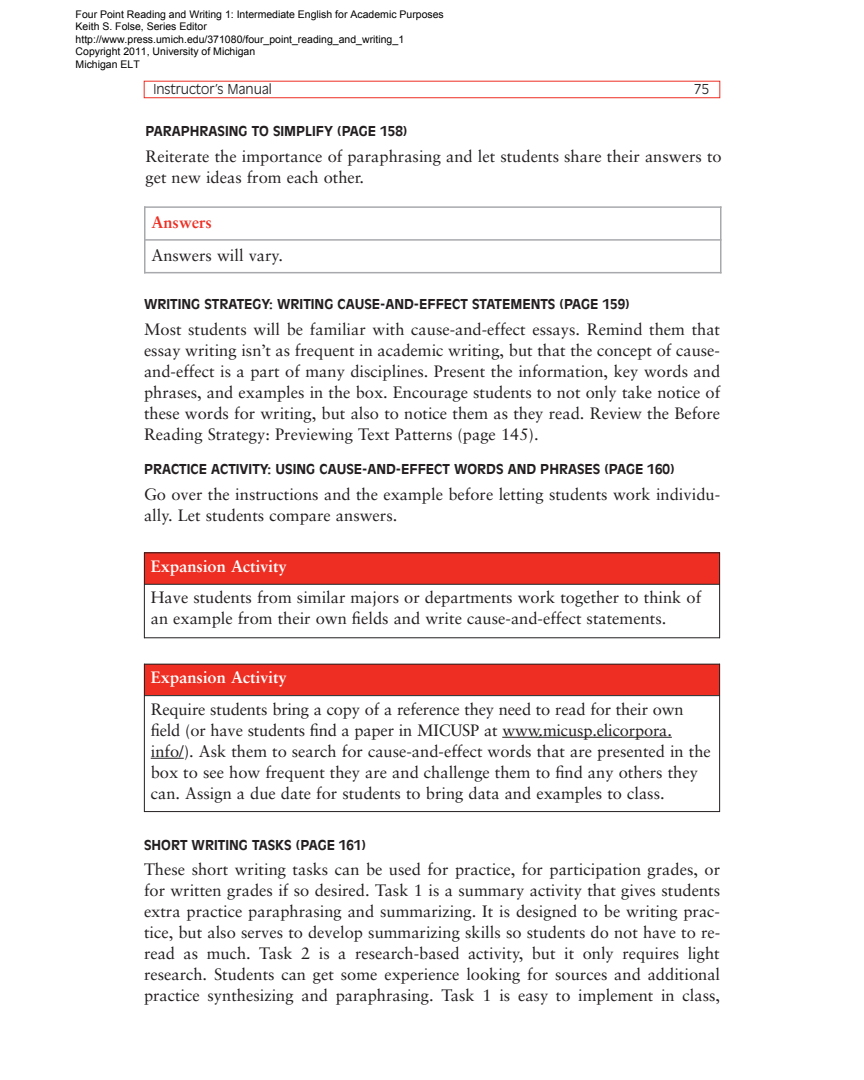
<style>
.page{position:relative;width:864px;height:1080px;background:#fff}
.page>*{position:absolute;margin:0;border:0;box-sizing:border-box;transform-origin:0 0}
.t1{font:16.5px/21px "Sabon";color:#231f20}
.t2{font:700 16.5px "Sabon";color:#fff}
.t3{font:700 16.5px "Sabon";color:#ee2e22}
.t4{font:700 13.5px "Antique Olive";color:#231f20}
.t5{font:300 13.5px "Antique Olive";color:#231f20}
.t6{font:10.5px/12.6px "Arial";color:#000}
</style>
<div class="page">
<div style="left:144px;top:81px;width:576px;height:17px;border:1px solid #ee2e22"></div>
<hr style="left:144px;top:206px;width:2px;height:67px;background:#a8a9ad">
<hr style="left:720px;top:206px;width:2px;height:67px;background:#a8a9ad">
<hr style="left:144px;top:206px;width:578px;height:2px;background:#a8a9ad">
<hr style="left:144px;top:239px;width:578px;height:2px;background:#a8a9ad">
<hr style="left:144px;top:272px;width:578px;height:1px;background:#a8a9ad">
<div style="left:144px;top:552px;width:576px;height:32px;background:#ee2e22"></div>
<hr style="left:144px;top:552px;width:1px;height:86px;background:#231f20">
<hr style="left:719px;top:552px;width:1px;height:86px;background:#231f20">
<hr style="left:144px;top:552px;width:576px;height:1px;background:#231f20">
<hr style="left:144px;top:584px;width:576px;height:1px;background:#231f20">
<hr style="left:144px;top:637px;width:576px;height:1px;background:#231f20">
<div style="left:144px;top:664px;width:576px;height:32px;background:#ee2e22"></div>
<hr style="left:502px;top:737px;width:38px;height:1px;background:#231f20">
<hr style="left:539px;top:737px;width:133px;height:1px;background:#231f20">
<hr style="left:151px;top:758px;width:33px;height:1px;background:#231f20">
<hr style="left:144px;top:664px;width:1px;height:148px;background:#231f20">
<hr style="left:719px;top:664px;width:1px;height:148px;background:#231f20">
<hr style="left:144px;top:664px;width:576px;height:1px;background:#231f20">
<hr style="left:144px;top:695px;width:576px;height:1px;background:#231f20">
<hr style="left:144px;top:811px;width:576px;height:1px;background:#231f20">
<p class="t6" style="left:76px;top:8px;width:370px">Four Point Reading and Writing 1: Intermediate English for Academic Purposes Keith S. Folse, Series Editor http://www.press.umich.edu/371080/four_point_reading_and_writing_1<br>Copyright 2011, University of Michigan<br>Michigan ELT</p>
<p class="t5" style="left:153px;top:83px;width:120px">Instructor’s Manual</p>
<p class="t5" style="left:694px;top:83px;width:17px">75</p>
<p class="t4" style="left:146px;top:126px;width:263px">PARAPHRASING TO SIMPLIFY (PAGE 158)</p>
<p class="t1" style="left:146px;top:147px;width:578px">Reiterate the importance of paraphrasing and let students share their answers to get new ideas from each other.</p>
<p class="t3" style="left:152px;top:216px;width:62px">Answers</p>
<p class="t1" style="left:152px;top:246px;width:133px">Answers will vary.</p>
<p class="t4" style="left:144px;top:299px;width:487px">WRITING STRATEGY: WRITING CAUSE-AND-EFFECT STATEMENTS (PAGE 159)</p>
<p class="t1" style="left:144px;top:320px;width:578px;text-align:justify">Most students will be familiar with cause-and-effect essays. Remind them that essay writing isn’t as frequent in academic writing, but that the concept of cause&shy;and-effect is a part of many disciplines. Present the information, key words and phrases, and examples in the box. Encourage students to not only take notice of these words for writing, but also to notice them as they read. Review the Before Reading Strategy: Previewing Text Patterns (page 145).</p>
<p class="t4" style="left:144px;top:464px;width:532px">PRACTICE ACTIVITY: USING CAUSE-AND-EFFECT WORDS AND PHRASES (PAGE 160)</p>
<p class="t1" style="left:144px;top:485px;width:578px">Go over the instructions and the example before letting students work individu&shy;ally. Let students compare answers.</p>
<p class="t2" style="left:151px;top:559px;width:138px">Expansion Activity</p>
<p class="t1" style="left:151px;top:588px;width:552px">Have students from similar majors or departments work together to think of an example from their own fields and write cause-and-effect statements.</p>
<p class="t2" style="left:151px;top:671px;width:138px">Expansion Activity</p>
<p class="t1" style="left:151px;top:700px;width:562px">Require students bring a copy of a reference they need to read for their own field (or have students find a paper in MICUSP at www.micusp.elicorpora. info/). Ask them to search for cause-and-effect words that are presented in the box to see how frequent they are and challenge them to find any others they can. Assign a due date for students to bring data and examples to class.</p>
<p class="t4" style="left:144px;top:839px;width:224px">SHORT WRITING TASKS (PAGE 161)</p>
<p class="t1" style="left:144px;top:860px;width:578px;text-align:justify">These short writing tasks can be used for practice, for participation grades, or for written grades if so desired. Task 1 is a summary activity that gives students extra practice paraphrasing and summarizing. It is designed to be writing prac&shy;tice, but also serves to develop summarizing skills so students do not have to re&shy;read as much. Task 2 is a research-based activity, but it only requires light research. Students can get some experience looking for sources and additional practice synthesizing and paraphrasing. Task 1 is easy to implement in class,</p>
</div>
